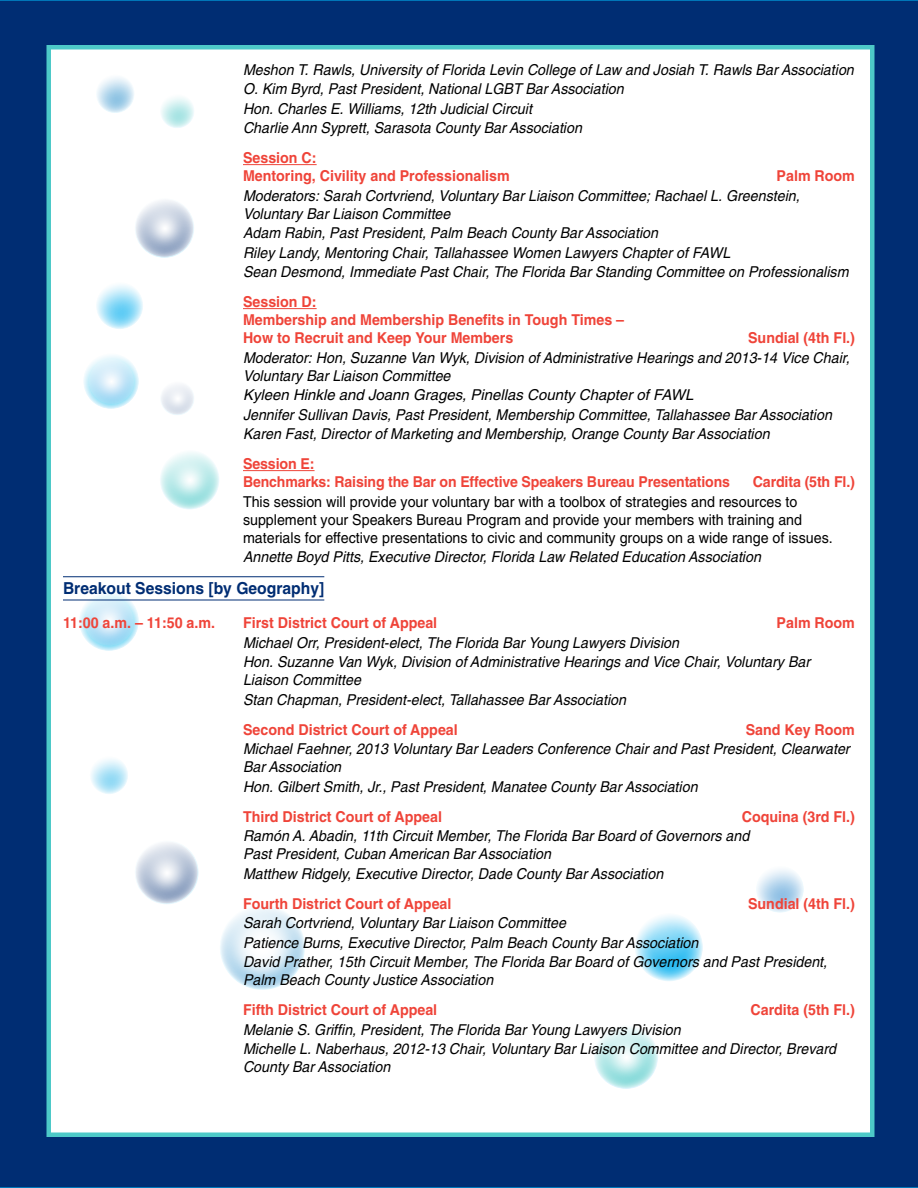
<style>
.page{position:relative;width:918px;height:1188px;background:#002d73}
.page>*{position:absolute;margin:0;border:0;box-sizing:border-box;transform-origin:0 0}
.t1{font:700 16.5px "Helvetica";color:#002d73;scale:.95 1}
.t2{font:italic 15px/19.5px "Helvetica";color:#000;scale:.95 1}
.t3{font:700 15px/18px "Helvetica";color:#ef4439;scale:.95 1}
.t4{font:15px/18px "Helvetica";color:#000;scale:.95 1}
.t5{font:italic 15px/19.5px "Helvetica";color:#000}
</style>
<div class="page">
<div style="left:46px;top:45px;width:828px;height:1092px;background:#fff;border:4px solid #4dc9c8"></div>
<svg style="left:84px;top:354px;width:54px;height:54px;background:#cbebf9"></svg>
<div style="left:83px;top:353px;width:56px;height:56px;border:1px solid #00aeef;border-radius:50%"></div>
<svg style="left:160px;top:381px;width:34px;height:34px"></svg>
<div style="left:160px;top:381px;width:34px;height:34px;border:1px solid #00aeef;border-radius:50%"></div>
<svg style="left:160px;top:450px;width:59px;height:59px;background:#ccefef"></svg>
<div style="left:160px;top:450px;width:60px;height:60px;border:1px solid #00aeef;border-radius:50%"></div>
<svg style="left:80px;top:592px;width:58px;height:58px;background:#c5e8f7"></svg>
<div style="left:79px;top:591px;width:60px;height:60px;border:1px solid #00aeef;border-radius:50%"></div>
<svg style="left:135px;top:199px;width:59px;height:58px;background:#cad3e1"></svg>
<div style="left:135px;top:198px;width:59px;height:60px;border:1px solid #00aeef;border-radius:50%"></div>
<svg style="left:160px;top:94px;width:34px;height:34px"></svg>
<div style="left:160px;top:94px;width:34px;height:34px;border:1px solid #00aeef;border-radius:50%"></div>
<svg style="left:96px;top:75px;width:38px;height:38px"></svg>
<div style="left:96px;top:74px;width:39px;height:39px;border:1px solid #00aeef;border-radius:50%"></div>
<svg style="left:96px;top:282px;width:47px;height:47px;background:#b1e5f9"></svg>
<div style="left:96px;top:282px;width:47px;height:47px;border:1px solid #00aeef;border-radius:50%"></div>
<svg style="left:220px;top:905px;width:84px;height:84px"></svg>
<div style="left:220px;top:904px;width:85px;height:86px;border:2px solid #00aeef;border-radius:50%"></div>
<svg style="left:135px;top:841px;width:63px;height:63px;background:#c7d1e0"></svg>
<div style="left:135px;top:840px;width:64px;height:64px;border:1px solid #00aeef;border-radius:50%"></div>
<svg style="left:595px;top:1025px;width:63px;height:63px;background:#c7eded"></svg>
<div style="left:594px;top:1025px;width:64px;height:64px;border:1px solid #00aeef;border-radius:50%"></div>
<svg style="left:90px;top:756px;width:38px;height:38px"></svg>
<div style="left:90px;top:756px;width:38px;height:38px;border:1px solid #00aeef;border-radius:50%"></div>
<svg style="left:635px;top:914px;width:67px;height:67px;background:#90dbf7"></svg>
<div style="left:634px;top:913px;width:69px;height:68px;border:1px solid #00aeef;border-radius:50%"></div>
<svg style="left:757px;top:866px;width:46px;height:46px;background:#c7dff1"></svg>
<div style="left:756px;top:866px;width:48px;height:47px;border:1px solid #00aeef;border-radius:50%"></div>
<hr style="left:243px;top:164px;width:74px;height:1px;background:#ef4439">
<hr style="left:243px;top:308px;width:74px;height:1px;background:#ef4439">
<hr style="left:243px;top:470px;width:72px;height:1px;background:#ef4439">
<hr style="left:63px;top:576px;width:261px;height:1px;background:#002d73">
<hr style="left:63px;top:600px;width:261px;height:1px;background:#002d73">
<p class="t2" style="left:243px;top:60px;width:645px">Meshon T. Rawls, University of Florida Levin College of Law and Josiah T. Rawls Bar Association O. Kim Byrd, Past President, National LGBT Bar Association<br>Hon. Charles E. Williams, 12th Judicial Circuit<br>Charlie Ann Syprett, Sarasota County Bar Association</p>
<p class="t3" style="left:243px;top:149px;width:282px">Session C:<br>Mentoring, Civility and Professionalism</p>
<p class="t3" style="left:777px;top:167px;width:84px">Palm Room</p>
<p class="t2" style="left:243px;top:186px;width:588px;line-height:18px">Moderators: Sarah Cortvriend, Voluntary Bar Liaison Committee; Rachael L. Greenstein,<br>Voluntary Bar Liaison Committee</p>
<p class="t2" style="left:243px;top:223px;width:639px">Adam Rabin, Past President, Palm Beach County Bar Association<br>Riley Landy, Mentoring Chair, Tallahassee Women Lawyers Chapter of FAWL<br>Sean Desmond, Immediate Past Chair, The Florida Bar Standing Committee on Professionalism</p>
<p class="t3" style="left:243px;top:293px;width:403px">Session D:<br>Membership and Membership Benefits in Tough Times –<br>How to Recruit and Keep Your Members</p>
<p class="t3" style="left:748px;top:329px;width:114px">Sundial (4th Fl.)</p>
<p class="t2" style="left:243px;top:348px;width:640px;line-height:18px">Moderator: Hon, Suzanne Van Wyk, Division of Administrative Hearings and 2013-14 Vice Chair,<br>Voluntary Bar Liaison Committee</p>
<p class="t5" style="left:243px;top:385px;width:590px">Kyleen Hinkle and Joann Grages, Pinellas County Chapter of FAWL<br>Jennifer Sullivan Davis, Past President, Membership Committee, Tallahassee Bar Association<br>Karen Fast, Director of Marketing and Membership, Orange County Bar Association</p>
<p class="t3" style="left:243px;top:455px;width:514px">Session E:<br>Benchmarks: Raising the Bar on Effective Speakers Bureau Presentations</p>
<p class="t3" style="left:753px;top:473px;width:109px">Cardita (5th Fl.)</p>
<p class="t4" style="left:243px;top:492px;width:622px">This session will provide your voluntary bar with a toolbox of strategies and resources to supplement your Speakers Bureau Program and provide your members with training and materials for effective presentations to civic and community groups on a wide range of issues.</p>
<p class="t2" style="left:243px;top:547px;width:547px">Annette Boyd Pitts, Executive Director, Florida Law Related Education Association</p>
<p class="t1" style="left:63px;top:578px;width:277px">Breakout Sessions [by Geography]</p>
<p class="t3" style="left:63px;top:614px;width:162px">11:00 a.m. – 11:50 a.m.</p>
<p class="t3" style="left:243px;top:614px;width:206px">First District Court of Appeal</p>
<p class="t3" style="left:777px;top:614px;width:84px">Palm Room</p>
<p class="t2" style="left:243px;top:633px;width:599px">Michael Orr, President-elect, The Florida Bar Young Lawyers Division<br>Hon. Suzanne Van Wyk, Division of Administrative Hearings and Vice Chair, Voluntary Bar</p>
<p class="t2" style="left:243px;top:670px;width:405px">Liaison Committee<br>Stan Chapman, President-elect, Tallahassee Bar Association</p>
<p class="t3" style="left:243px;top:720px;width:228px">Second District Court of Appeal</p>
<p class="t3" style="left:746px;top:720px;width:117px">Sand Key Room</p>
<p class="t2" style="left:243px;top:740px;width:640px;line-height:18px">Michael Faehner, 2013 Voluntary Bar Leaders Conference Chair and Past President, Clearwater<br>Bar Association</p>
<p class="t2" style="left:243px;top:777px;width:480px">Hon. Gilbert Smith, Jr., Past President, Manatee County Bar Association</p>
<p class="t3" style="left:243px;top:807px;width:211px">Third District Court of Appeal</p>
<p class="t3" style="left:742px;top:807px;width:121px">Coquina (3rd Fl.)</p>
<p class="t2" style="left:243px;top:827px;width:535px;line-height:18px">Ramón A. Abadin, 11th Circuit Member, The Florida Bar Board of Governors and<br>Past President, Cuban American Bar Association</p>
<p class="t2" style="left:243px;top:864px;width:444px">Matthew Ridgely, Executive Director, Dade County Bar Association</p>
<p class="t3" style="left:243px;top:894px;width:221px">Fourth District Court of Appeal</p>
<p class="t3" style="left:748px;top:894px;width:114px">Sundial (4th Fl.)</p>
<p class="t2" style="left:243px;top:913px;width:616px">Sarah Cortvriend, Voluntary Bar Liaison Committee<br>Patience Burns, Executive Director, Palm Beach County Bar Association<br>David Prather, 15th Circuit Member, The Florida Bar Board of Governors and Past President,</p>
<p class="t2" style="left:243px;top:970px;width:265px">Palm Beach County Justice Association</p>
<p class="t3" style="left:243px;top:1001px;width:206px">Fifth District Court of Appeal</p>
<p class="t3" style="left:750px;top:1001px;width:112px">Cardita (5th Fl.)</p>
<p class="t2" style="left:243px;top:1020px;width:626px">Melanie S. Griffin, President, The Florida Bar Young Lawyers Division<br>Michelle L. Naberhaus, 2012-13 Chair, Voluntary Bar Liaison Committee and Director, Brevard</p>
<p class="t2" style="left:243px;top:1057px;width:157px">County Bar Association</p>
</div>
